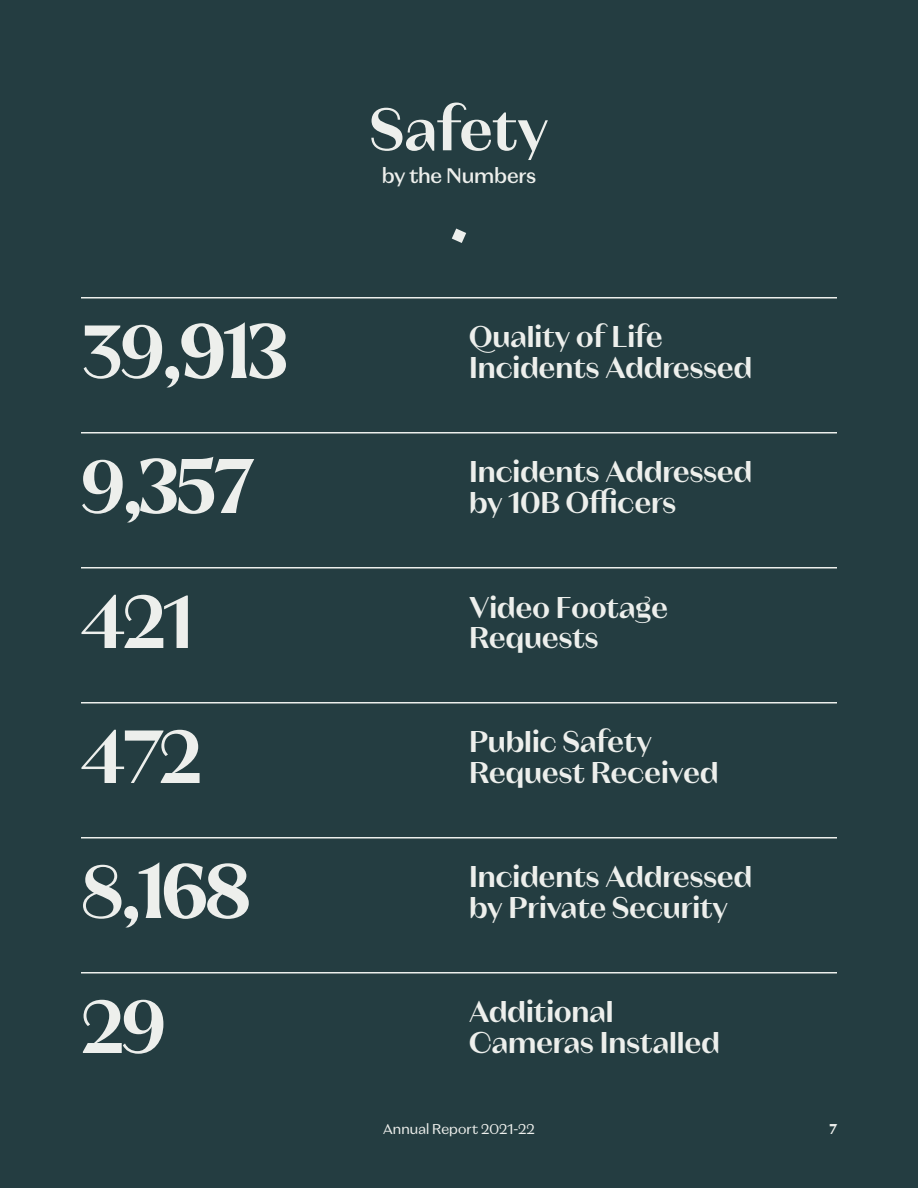
<style>
.page{position:relative;width:918px;height:1188px;background:#243d41}
.page>*{position:absolute;margin:0;border:0;box-sizing:border-box;transform-origin:0 0}
.Stats_-_Numbers{font:700 75px "Larken";letter-spacing:-.035em;color:#edefec}
.Stats_-_Numbers-2{font:600 75px "Magnat Head";letter-spacing:-.035em;color:#edefec}
.Header_2{font:600 60px "Magnat Head";color:#edefec}
.Stats_-_Descriptor{font:600 30px/31.5px "Magnat Head";color:#edefec}
.Callout_2{font:500 21px "Magnat Text";letter-spacing:-.01em;color:#edefec}
.Body{font:14.25px "Magnat Text";letter-spacing:.01em;color:#edefec}
.Body-2{font:700 14.25px "Magnat Text";color:#edefec}
.s1{font-family:"Magnat Head";font-weight:600}
</style>
<div class="page">
<hr style="left:81px;top:297px;width:756px;height:1px;background:#edefec">
<hr style="left:81px;top:432px;width:756px;height:2px;background:#edefec">
<hr style="left:81px;top:567px;width:756px;height:1px;background:#edefec">
<hr style="left:81px;top:702px;width:756px;height:2px;background:#edefec">
<hr style="left:81px;top:837px;width:756px;height:1px;background:#edefec">
<hr style="left:81px;top:972px;width:756px;height:2px;background:#edefec">
<svg style="left:452px;top:229px;width:14px;height:14px"></svg>
<p class="Stats_-_Numbers" style="left:81px;top:302px;width:208px"><span class="s1">39</span>,913</p>
<p class="Stats_-_Numbers" style="left:81px;top:437px;width:176px"><span class="s1">9</span>,357</p>
<p class="Stats_-_Numbers-2" style="left:81px;top:574px;width:113px">421</p>
<p class="Stats_-_Numbers-2" style="left:81px;top:709px;width:123px">472</p>
<p class="Stats_-_Numbers" style="left:81px;top:842px;width:171px"><span class="s1">8</span>,168</p>
<p class="Stats_-_Numbers-2" style="left:81px;top:979px;width:86px">29</p>
<p class="Header_2" style="left:370px;top:91px;width:180px">Safety</p>
<p class="Callout_2" style="left:382px;top:162px;width:156px">by the Numbers</p>
<p class="Stats_-_Descriptor" style="left:469px;top:320px;width:285px">Quality of Life<br>Incidents Addressed</p>
<p class="Stats_-_Descriptor" style="left:469px;top:455px;width:285px">Incidents Addressed by 10B Officers</p>
<p class="Stats_-_Descriptor" style="left:469px;top:592px;width:200px;line-height:30px">Video Footage<br>Requests</p>
<p class="Stats_-_Descriptor" style="left:469px;top:725px;width:251px">Public Safety<br>Request Received</p>
<p class="Stats_-_Descriptor" style="left:469px;top:860px;width:285px">Incidents Addressed by Private Security</p>
<p class="Stats_-_Descriptor" style="left:469px;top:995px;width:252px">Additional<br>Cameras Installed</p>
<p class="Body" style="left:383px;top:1120px;width:153px">Annual Report 2021-22</p>
<p class="Body-2" style="left:829px;top:1120px;width:9px">7</p>
</div>
